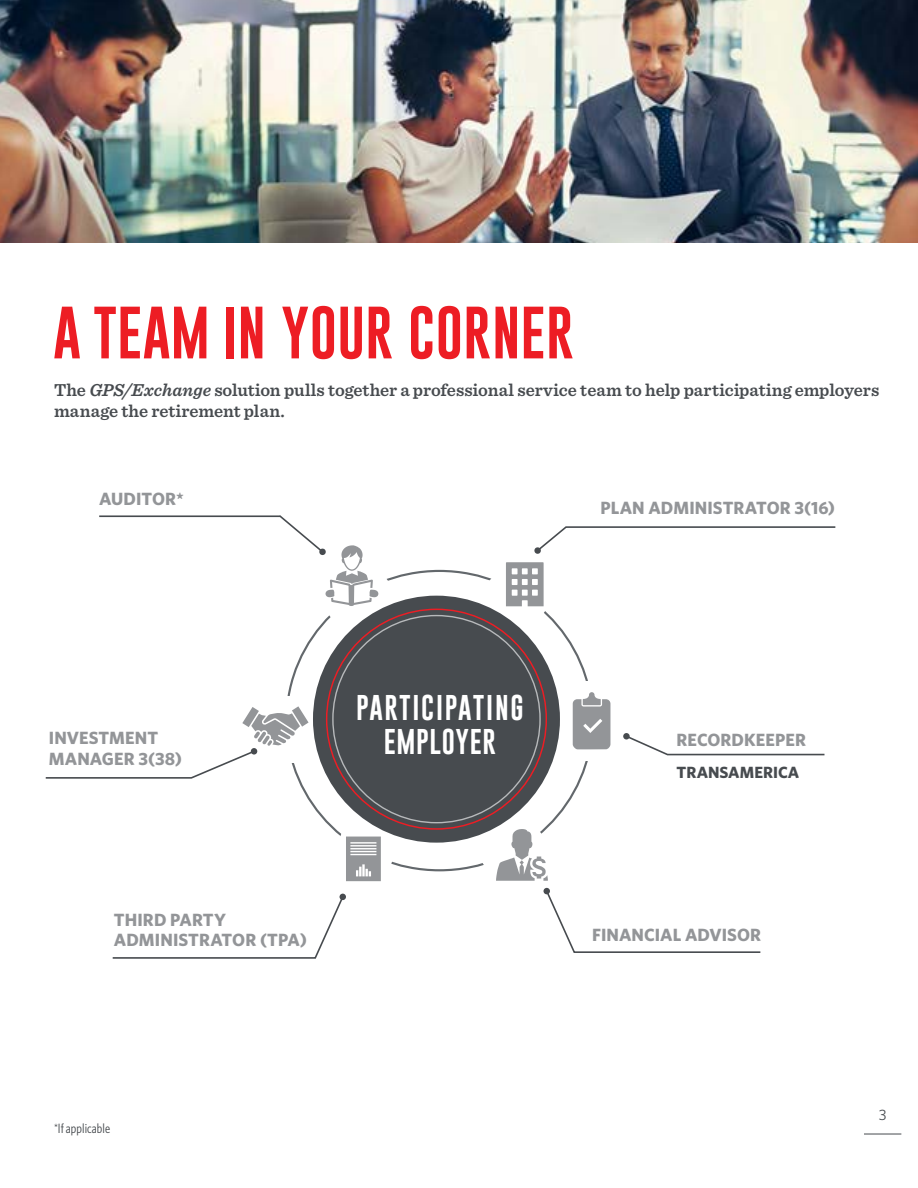
<style>
.page{position:relative;width:918px;height:1188px;background:#fff}
.page>*{position:absolute;margin:0;border:0;box-sizing:border-box;transform-origin:0 0}
.t1{font:54px "Gobold";letter-spacing:.005em;color:#ed1d24}
.t2{font:26.1px/33.8px "Gobold";letter-spacing:.05em;color:#fff;text-align:center}
.t3{font:600 18px/21.6px "Sentinel";letter-spacing:-.005em;color:#474b4f}
.t4{font:700 17.7px/20.7px "Whitney";color:#939598}
.t5{font:700 16.2px "Whitney";color:#474b4f}
.t6{font:15px "Whitney";color:#474b4f}
.t7{font:13.5px "Whitney Condensed";letter-spacing:.005em;color:#474b4f}
.s1{font-style:italic}
</style>
<div class="page">
<hr style="left:864px;top:1134px;width:37px;height:1px;background:#474b4f">
<img style="left:0;top:0;width:918px;height:243px">
<div style="left:313px;top:596px;width:247px;height:247px;background:#474b4f;border-radius:50%"></div>
<svg style="left:629px;top:734px;width:196px;height:22px"></svg>
<div style="left:623px;top:733px;width:7px;height:7px;background:#474b4f;border-radius:50%"></div>
<svg style="left:481px;top:526px;width:355px;height:104px"></svg>
<hr style="left:99px;top:515px;width:181px;height:2px;background:#474b4f">
<svg style="left:573px;top:692px;width:37px;height:57px;background:#a4a6a8"></svg>
<svg style="left:112px;top:822px;width:287px;height:137px"></svg>
<svg style="left:477px;top:818px;width:284px;height:135px"></svg>
<svg style="left:277px;top:515px;width:117px;height:114px"></svg>
<svg style="left:45px;top:706px;width:264px;height:73px"></svg>
<div style="left:251px;top:748px;width:6px;height:7px;background:#474b4f;border-radius:50%"></div>
<h1 class="t1" style="left:53px;top:298px;width:522px">A TEAM IN YOUR CORNER</h1>
<p class="t3" style="left:54px;top:378px;width:827px">The <span class="s1">GPS/Exchange</span> solution pulls together a professional service team to help participating employers manage the retirement plan.</p>
<p class="t4" style="left:99px;top:488px;width:86px">AUDITOR*</p>
<p class="t4" style="left:601px;top:497px;width:236px">PLAN ADMINISTRATOR 3(16)</p>
<p class="t4" style="left:49px;top:727px;width:134px">INVESTMENT<br>MANAGER 3(38)</p>
<h2 class="t2" style="left:356px;top:691px;width:169px">PARTICIPATING<br>EMPLOYER</h2>
<p class="t4" style="left:114px;top:909px;width:195px">THIRD PARTY<br>ADMINISTRATOR (TPA)</p>
<p class="t7" style="left:54px;top:1120px;width:58px">*If applicable</p>
<p class="t4" style="left:677px;top:729px;width:131px">RECORDKEEPER</p>
<p class="t5" style="left:677px;top:761px;width:124px">TRANSAMERICA</p>
<p class="t4" style="left:592px;top:925px;width:170px">FINANCIAL ADVISOR</p>
<p class="t6" style="left:879px;top:1105px;width:9px">3</p>
</div>
